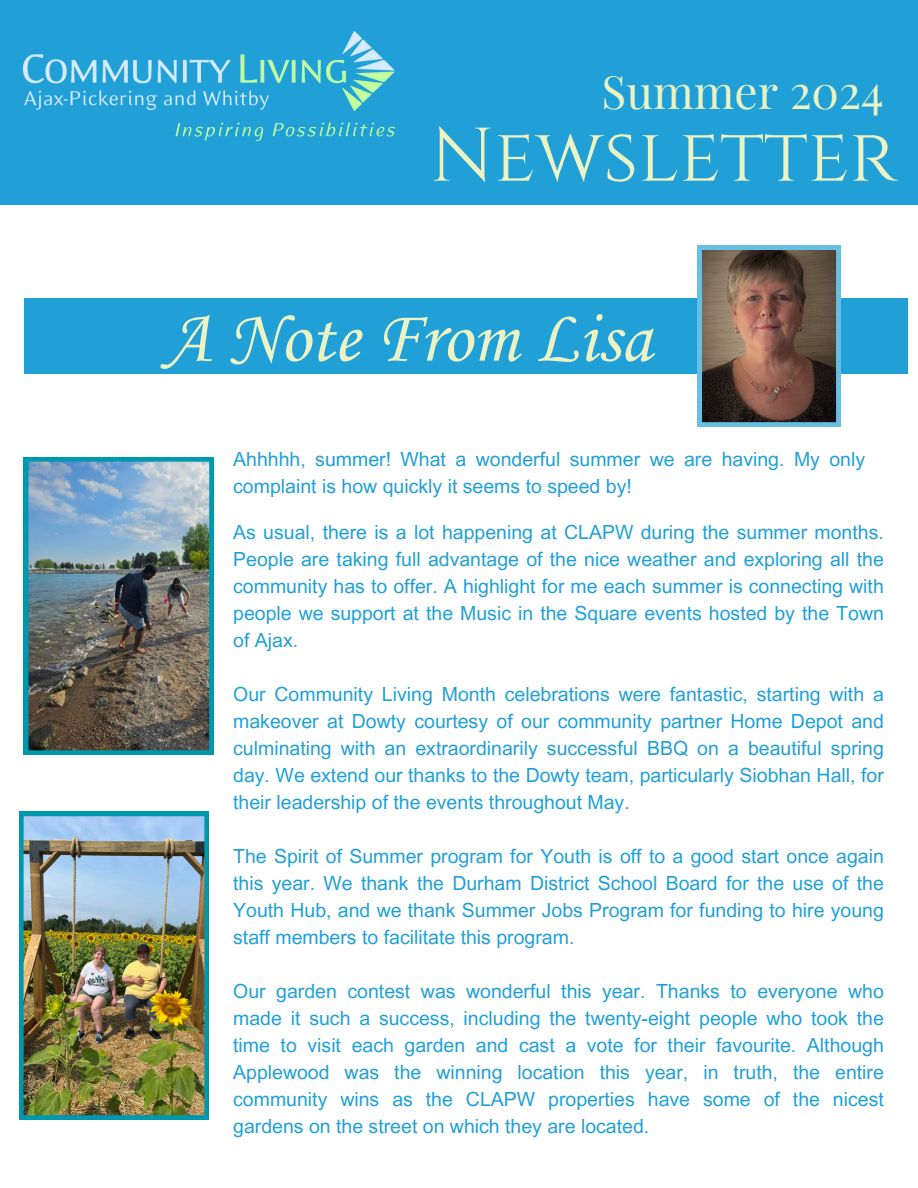
<style>
.page{position:relative;width:918px;height:1188px;background:#fff}
.page>*{position:absolute;margin:0;border:0;box-sizing:border-box;transform-origin:0 0}
.t1{font:75.75px "Cinzel";color:#ebf3c4}
.t2{font:75px "Corsiva";color:#ebf3c4}
.t3{font:45.9px "Playfair Display";color:#ebf3c4}
.t4{font:19.5px/27px "Arial MT Pro";color:#21a0d7;text-align:justify}
</style>
<div class="page">
<div style="left:0;top:0;width:918px;height:205px;background:#21a0d7"></div>
<img style="left:24px;top:32px;width:370px;height:109px">
<div style="left:24px;top:298px;width:884px;height:76px;background:#21a0d7"></div>
<svg style="left:698px;top:246px;width:142px;height:181px;background:#6a5c53"></svg>
<img style="left:24px;top:457px;width:190px;height:298px">
<img style="left:19px;top:812px;width:190px;height:308px">
<p class="t3" style="left:602px;top:60px;width:284px">Summer 2024</p>
<p class="t1" style="left:430px;top:107px;width:468px">Newsletter</p>
<p class="t2" style="left:164px;top:301px;width:489px">A Note From Lisa</p>
<p class="t4" style="left:233px;top:448px;width:634px">Ahhhhh, summer! What a wonderful summer we are having. My only complaint is how quickly it seems to speed by!</p>
<h1 class="t4" style="left:233px;top:521px;width:652px">As usual, there is a lot happening at CLAPW during the summer months.<br>People are taking full advantage of the nice weather and exploring all the community has to offer. A highlight for me each summer is connecting with people we support at the Music in the Square events hosted by the Town of Ajax.</h1>
<p class="t4" style="left:233px;top:683px;width:652px">Our Community Living Month celebrations were fantastic, starting with a makeover at Dowty courtesy of our community partner Home Depot and culminating with an extraordinarily successful BBQ on a beautiful spring day. We extend our thanks to the Dowty team, particularly Siobhan Hall, for their leadership of the events throughout May.</p>
<p class="t4" style="left:233px;top:845px;width:652px">The Spirit of Summer program for Youth is off to a good start once again this year. We thank the Durham District School Board for the use of the Youth Hub, and we thank Summer Jobs Program for funding to hire young staff members to facilitate this program.</p>
<p class="t4" style="left:233px;top:980px;width:652px">Our garden contest was wonderful this year. Thanks to everyone who made it such a success, including the twenty-eight people who took the time to visit each garden and cast a vote for their favourite. Although Applewood was the winning location this year, in truth, the entire community wins as the CLAPW properties have some of the nicest gardens on the street on which they are located.</p>
</div>
